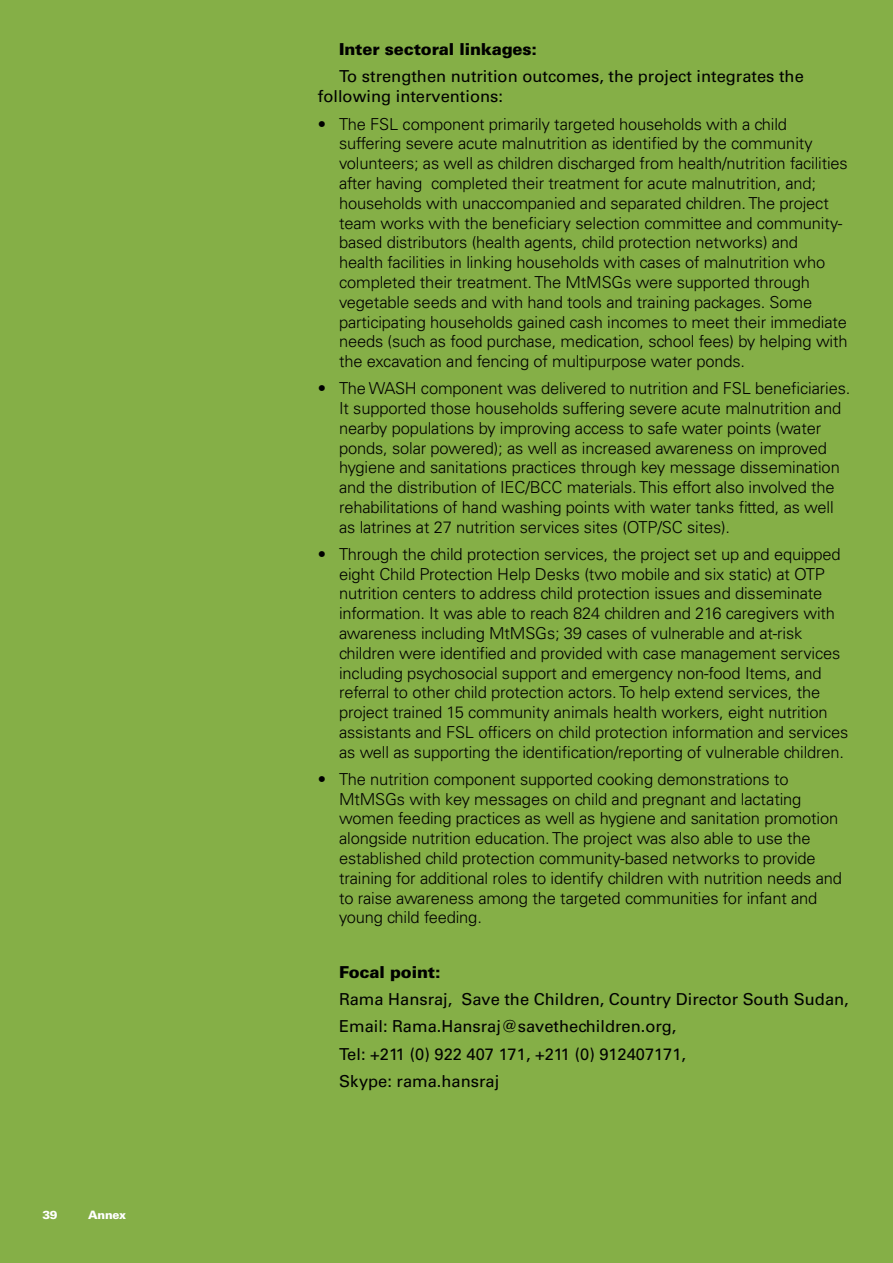
<style>
.page{position:relative;width:893px;height:1263px;background:#85af47}
.page>*{position:absolute;margin:0;border:0;box-sizing:border-box;transform-origin:0 0}
.t1{font:300 16.5px/19.8px "Univers LT Std";letter-spacing:-.01em;color:#000}
.t2{font:16.5px/27.3px "Univers LT Std";color:#000}
.t3{font:900 16.5px "Univers LT Std";letter-spacing:-.01em;color:#000}
.t4{font:900 11.55px "Univers LT Std";letter-spacing:-.02em;color:#fff}
</style>
<div class="page">
<p class="t4" style="left:43px;top:1207px;width:17px">39</p>
<p class="t4" style="left:88px;top:1207px;width:39px">Annex</p>
<p class="t3" style="left:339px;top:39px;width:199px">Inter sectoral linkages:</p>
<p class="t2" style="left:318px;top:67px;width:487px;line-height:19.8px;text-indent:21px">To strengthen nutrition outcomes, the project integrates the following interventions:</p>
<p class="t1" style="left:339px;top:114px;width:510px;text-indent:-21px">• The FSL component primarily targeted households with a child suffering severe acute malnutrition as identified by the community volunteers; as well as children discharged from health/nutrition facilities after having completed their treatment for acute malnutrition, and; households with unaccompanied and separated children. The project team works with the beneficiary selection committee and community&shy;based distributors (health agents, child protection networks) and<br>health facilities in linking households with cases of malnutrition who completed their treatment. The MtMSGs were supported through vegetable seeds and with hand tools and training packages. Some participating households gained cash incomes to meet their immediate needs (such as food purchase, medication, school fees) by helping with the excavation and fencing of multipurpose water ponds.</p>
<p class="t1" style="left:339px;top:378px;width:513px;text-indent:-21px">• The WASH component was delivered to nutrition and FSL beneficiaries.<br>It supported those households suffering severe acute malnutrition and nearby populations by improving access to safe water points (water ponds, solar powered); as well as increased awareness on improved hygiene and sanitations practices through key message dissemination and the distribution of IEC/BCC materials. This effort also involved the rehabilitations of hand washing points with water tanks fitted, as well as latrines at 27 nutrition services sites (OTP/SC sites).</p>
<p class="t1" style="left:339px;top:544px;width:511px;text-indent:-21px">• Through the child protection services, the project set up and equipped eight Child Protection Help Desks (two mobile and six static) at OTP nutrition centers to address child protection issues and disseminate information. It was able to reach 824 children and 216 caregivers with awareness including MtMSGs; 39 cases of vulnerable and at-risk children were identified and provided with case management services including psychosocial support and emergency non-food Items, and referral to other child protection actors. To help extend services, the project trained 15 community animals health workers, eight nutrition assistants and FSL officers on child protection information and services as well as supporting the identification/reporting of vulnerable children.</p>
<p class="t1" style="left:339px;top:769px;width:504px;text-indent:-21px">• The nutrition component supported cooking demonstrations to MtMSGs with key messages on child and pregnant and lactating women feeding practices as well as hygiene and sanitation promotion alongside nutrition education. The project was also able to use the established child protection community-based networks to provide training for additional roles to identify children with nutrition needs and to raise awareness among the targeted communities for infant and young child feeding.</p>
<p class="t3" style="left:339px;top:961px;width:103px">Focal point:</p>
<p class="t2" style="left:339px;top:986px;width:511px">Rama Hansraj, Save the Children, Country Director South Sudan, Email: Rama.Hansraj@savethechildren.org,<br>Tel: +211 (0) 922 407 171, +211 (0) 912407171,<br>Skype: rama.hansraj</p>
</div>
